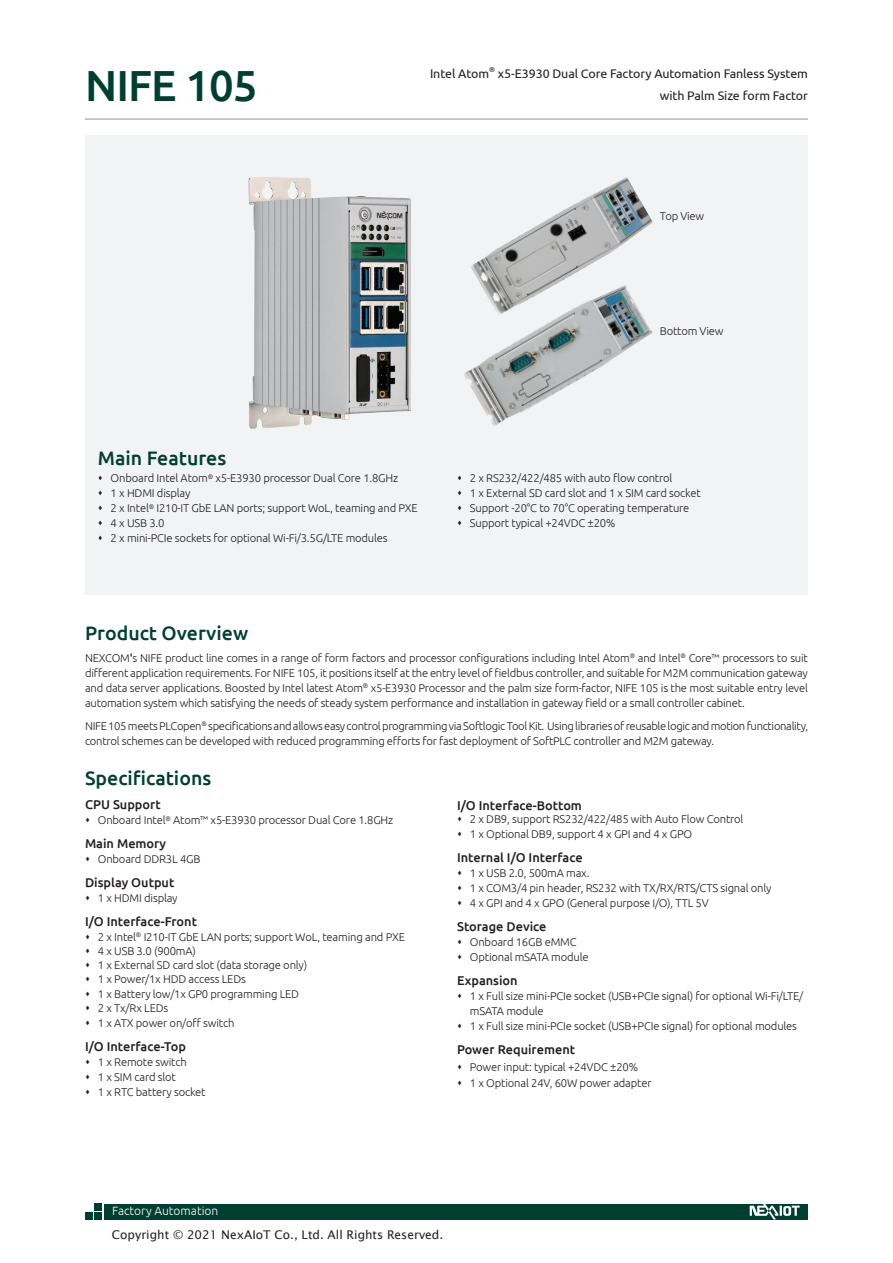
<style>
.page{position:relative;width:893px;height:1263px;background:#fff}
.page>*{position:absolute;margin:0;border:0;box-sizing:border-box;transform-origin:0 0}
.model_name{font:500 43.5px "Ubuntu";letter-spacing:-.02em;color:#003f2f}
.t1{font:500 19.5px "Ubuntu";color:#003f2f}
.item{font:500 12.75px "Ubuntu";color:#231f20}
.model_describe{font:12.45px "Ubuntu";letter-spacing:-.005em;color:#231f20}
.t2{font:12px "Lucida Sans Unicode";color:#231f20}
.t3{font:300 12px "Ubuntu";color:#fff}
.product_overview{font:300 11.25px/15px "Ubuntu";letter-spacing:-.015em;color:#231f20}
.model_describe-2{font:7.2px "Ubuntu";color:#231f20}
.s1{font-weight:500}
</style>
<div class="page">
<div style="left:104px;top:1204px;width:704px;height:15px;background:#003f2f"></div>
<div style="left:94px;top:1203px;width:7px;height:7px;background:#003f2f"></div>
<div style="left:94px;top:1213px;width:7px;height:7px;background:#003f2f"></div>
<div style="left:85px;top:1213px;width:7px;height:7px;background:#003f2f"></div>
<svg style="left:750px;top:1204px;width:50px;height:15px"></svg>
<hr style="left:85px;top:119px;width:723px;height:1px;background:#939598">
<div style="left:85px;top:136px;width:723px;height:459px;background:#f2f3f4"></div>
<img style="left:249px;top:178px;width:161px;height:250px">
<img style="left:464px;top:317px;width:189px;height:109px">
<img style="left:471px;top:177px;width:182px;height:140px">
<p class="model_name" style="left:85px;top:58px;width:174px">NIFE 105</p>
<p class="model_describe" style="left:430px;top:66px;width:61px">Intel Atom</p>
<p class="model_describe-2" style="left:489px;top:65px;width:7px">®</p>
<p class="model_describe" style="left:498px;top:66px;width:312px">x5-E3930 Dual Core Factory Automation Fanless System</p>
<p class="model_describe" style="left:660px;top:88px;width:150px">with Palm Size form Factor</p>
<p class="product_overview" style="left:660px;top:208px;width:46px">Top View</p>
<p class="product_overview" style="left:660px;top:323px;width:65px">Bottom View</p>
<h2 class="t1" style="left:98px;top:446px;width:130px">Main Features</h2>
<p class="product_overview" style="left:111px;top:471px;width:289px">Onboard Intel Atom<sup>®</sup> x5-E3930 processor Dual Core 1.8GHz</p>
<p class="product_overview" style="left:111px;top:486px;width:81px">1 x HDMI display</p>
<p class="product_overview" style="left:111px;top:501px;width:309px">2 x Intel<sup>®</sup> I210-IT GbE LAN ports; support WoL, teaming and PXE</p>
<p class="product_overview" style="left:111px;top:516px;width:55px">4 x USB 3.0</p>
<p class="product_overview" style="left:111px;top:531px;width:279px">2 x mini-PCIe sockets for optional Wi-Fi/3.5G/LTE modules</p>
<p class="product_overview" style="left:470px;top:471px;width:204px">2 x RS232/422/485 with auto flow control</p>
<p class="product_overview" style="left:470px;top:486px;width:232px">1 x External SD card slot and 1 x SIM card socket</p>
<p class="product_overview" style="left:470px;top:501px;width:221px">Support -20°C to 70°C operating temperature</p>
<p class="product_overview" style="left:470px;top:516px;width:147px">Support typical +24VDC ±20%</p>
<p class="t1" style="left:85px;top:621px;width:165px">Product Overview</p>
<p class="product_overview" style="left:85px;top:650px;width:724px;text-align:justify">NEXCOM<span class="s1">'</span>s NIFE product line comes in a range of form factors and processor configurations including Intel Atom<sup>®</sup> and Intel<sup>®</sup> Core™ processors to suit different application requirements. For NIFE 105, it positions itself at the entry level of fieldbus controller, and suitable for M2M communication gateway and data server applications. Boosted by Intel latest Atom<sup>®</sup> x5-E3930 Processor and the palm size form-factor, NIFE 105 is the most suitable entry level automation system which satisfying the needs of steady system performance and installation in gateway field or a small controller cabinet.</p>
<p class="product_overview" style="left:85px;top:718px;width:725px">NIFE 105 meets PLCopen<sup>®</sup> specifications and allows easy control programming via Softlogic Tool Kit. Using libraries of reusable logic and motion functionality, control schemes can be developed with reduced programming efforts for fast deployment of SoftPLC controller and M2M gateway.</p>
<p class="t1" style="left:85px;top:766px;width:128px">Specifications</p>
<p class="item" style="left:85px;top:797px;width:77px">CPU Support</p>
<p class="product_overview" style="left:98px;top:812px;width:297px">Onboard Intel<sup>®</sup> Atom™ x5-E3930 processor Dual Core 1.8GHz</p>
<p class="item" style="left:85px;top:836px;width:83px">Main Memory</p>
<p class="product_overview" style="left:98px;top:851px;width:104px">Onboard DDR3L 4GB</p>
<p class="item" style="left:85px;top:875px;width:91px">Display Output</p>
<p class="product_overview" style="left:98px;top:890px;width:81px">1 x HDMI display</p>
<p class="item" style="left:85px;top:914px;width:113px">I/O Interface-Front</p>
<p class="product_overview" style="left:98px;top:929px;width:309px">2 x Intel<sup>®</sup> I210-IT GbE LAN ports; support WoL, teaming and PXE</p>
<p class="product_overview" style="left:98px;top:943px;width:100px">4 x USB 3.0 (900mA)</p>
<p class="product_overview" style="left:98px;top:957px;width:211px">1 x External SD card slot (data storage only)</p>
<p class="product_overview" style="left:98px;top:971px;width:150px">1 x Power/1x HDD access LEDs</p>
<p class="product_overview" style="left:98px;top:986px;width:203px">1 x Battery low/1x GP0 programming LED</p>
<p class="product_overview" style="left:98px;top:1000px;width:72px">2 x Tx/Rx LEDs</p>
<p class="product_overview" style="left:98px;top:1015px;width:138px">1 x ATX power on/off switch</p>
<p class="item" style="left:85px;top:1038px;width:103px">I/O Interface-Top</p>
<p class="product_overview" style="left:98px;top:1054px;width:90px">1 x Remote switch</p>
<p class="product_overview" style="left:98px;top:1069px;width:80px">1 x SIM card slot</p>
<p class="product_overview" style="left:98px;top:1084px;width:109px">1 x RTC battery socket</p>
<p class="item" style="left:457px;top:797px;width:126px">I/O Interface-Bottom</p>
<p class="product_overview" style="left:470px;top:811px;width:275px">2 x DB9, support RS232/422/485 with Auto Flow Control</p>
<p class="product_overview" style="left:470px;top:826px;width:224px">1 x Optional DB9, support 4 x GPI and 4 x GPO</p>
<p class="item" style="left:457px;top:849px;width:127px">Internal I/O Interface</p>
<p class="product_overview" style="left:470px;top:865px;width:121px">1 x USB 2.0, 500mA max.</p>
<p class="product_overview" style="left:470px;top:880px;width:303px">1 x COM3/4 pin header, RS232 with TX/RX/RTS/CTS signal only</p>
<p class="product_overview" style="left:470px;top:895px;width:240px">4 x GPI and 4 x GPO (General purpose I/O), TTL 5V</p>
<p class="item" style="left:457px;top:918px;width:91px">Storage Device</p>
<p class="product_overview" style="left:470px;top:934px;width:108px">Onboard 16GB eMMC</p>
<p class="product_overview" style="left:470px;top:949px;width:120px">Optional mSATA module</p>
<p class="item" style="left:457px;top:972px;width:62px">Expansion</p>
<p class="product_overview" style="left:470px;top:988px;width:335px">1 x Full size mini-PCIe socket (USB+PCIe signal) for optional Wi-Fi/LTE/ mSATA module</p>
<p class="product_overview" style="left:470px;top:1018px;width:329px">1 x Full size mini-PCIe socket (USB+PCIe signal) for optional modules</p>
<p class="item" style="left:457px;top:1041px;width:120px">Power Requirement</p>
<p class="product_overview" style="left:470px;top:1059px;width:170px">Power input: typical +24VDC ±20%</p>
<p class="product_overview" style="left:470px;top:1075px;width:183px">1 x Optional 24V, 60W power adapter</p>
<p class="t3" style="left:112px;top:1203px;width:108px">Factory Automation</p>
<p class="t2" style="left:112px;top:1225px;width:333px">Copyright © 2021 NexAIoT Co., Ltd. All Rights Reserved.</p>
</div>
